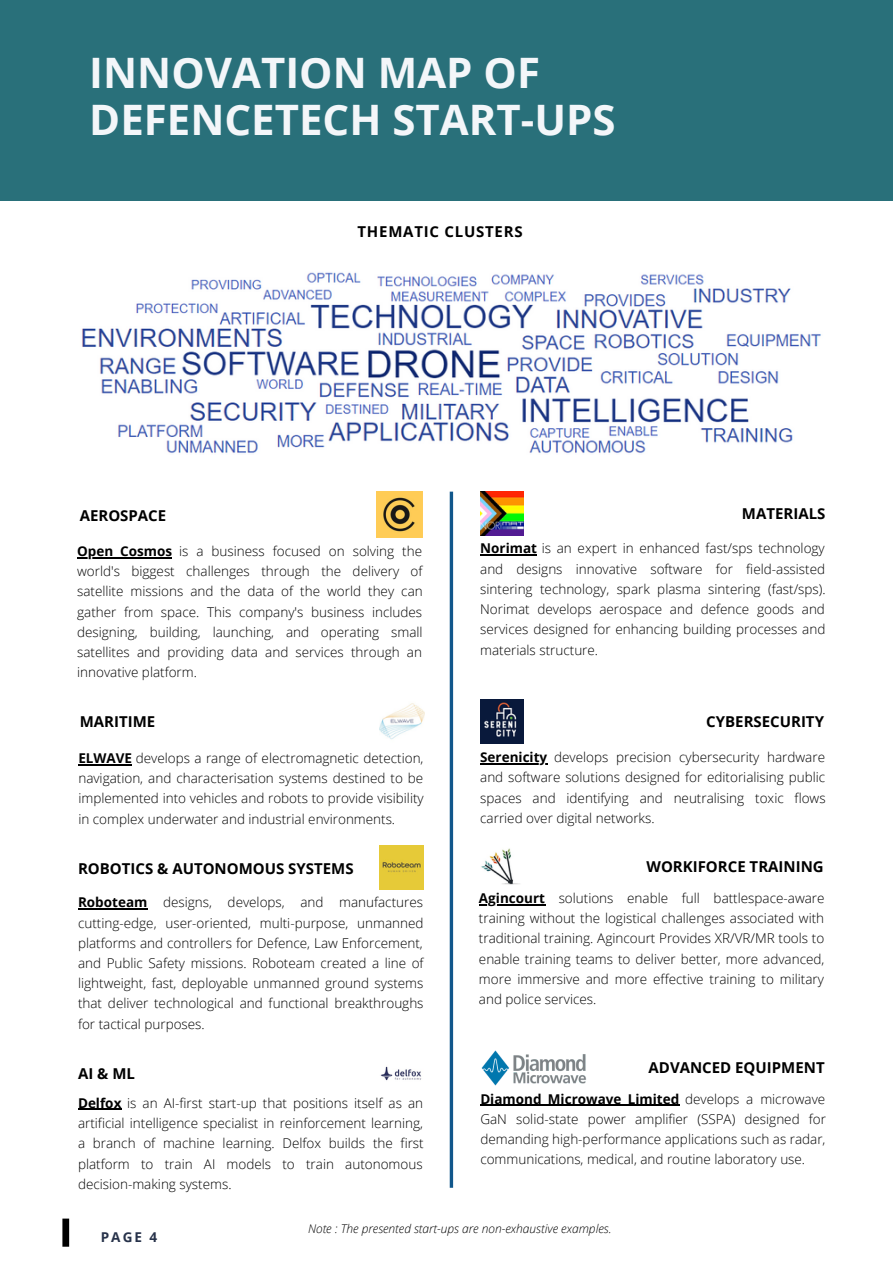
<style>
.page{position:relative;width:893px;height:1264px;background:#fff}
.page>*{position:absolute;margin:0;border:0;box-sizing:border-box;transform-origin:0 0}
.t1{font:700 42px/47.2px "Open Sans";color:#f3f6f9}
.t2{font:700 15px "Open Sans";color:#000}
.t3{font:700 15px "Open Sans";letter-spacing:.05em;color:#000}
.t4{font:300 13.5px/20.2px "Open Sans";color:#000;text-align:justify}
.t5{font:700 13.5px "Open Sans";color:#27324a}
.t6{font:italic 300 12px "Open Sans";color:#000}
.s1{font-weight:700}
</style>
<div class="page">
<div style="left:0;top:0;width:892px;height:200px;background:#29707a"></div>
<div style="left:62px;top:1218px;width:7px;height:28px;background:#000"></div>
<img style="left:82px;top:272px;width:739px;height:181px">
<svg style="left:449px;top:491px;width:4px;height:696px;fill:#11578b"></svg>
<img style="left:379px;top:703px;width:45px;height:37px">
<hr style="left:78px;top:764px;width:54px;height:1px;background:#000">
<img style="left:380px;top:845px;width:44px;height:44px">
<hr style="left:78px;top:908px;width:69px;height:1px;background:#000">
<img style="left:380px;top:1066px;width:42px;height:15px">
<hr style="left:78px;top:1108px;width:43px;height:1px;background:#000">
<img style="left:377px;top:492px;width:46px;height:46px">
<hr style="left:77px;top:557px;width:95px;height:1px;background:#000">
<img style="left:480px;top:492px;width:44px;height:43px">
<hr style="left:480px;top:554px;width:57px;height:1px;background:#000">
<img style="left:480px;top:699px;width:44px;height:44px">
<hr style="left:480px;top:763px;width:67px;height:1px;background:#000">
<img style="left:481px;top:1050px;width:106px;height:35px">
<hr style="left:480px;top:1104px;width:199px;height:1px;background:#000">
<img style="left:481px;top:848px;width:39px;height:37px">
<hr style="left:479px;top:904px;width:66px;height:1px;background:#000">
<p class="t1" style="left:89px;top:48px;width:527px">INNOVATION MAP OF<br>DEFENCETECH START-UPS</p>
<p class="t3" style="left:357px;top:221px;width:167px">THEMATIC CLUSTERS</p>
<p class="t2" style="left:80px;top:504px;width:88px">AEROSPACE</p>
<p class="t2" style="left:741px;top:503px;width:85px">MATERIALS</p>
<p class="t4" style="left:480px;top:538px;width:347px"><span class="s1">Norimat</span> is an expert in enhanced fast/sps technology and designs innovative software for field-assisted sintering technology, spark plasma sintering (fast/sps).<br>Norimat develops aerospace and defence goods and services designed for enhancing building processes and materials structure.</p>
<p class="t4" style="left:77px;top:540px;width:347px"><span class="s1">Open Cosmos</span> is a business focused on solving the world's biggest challenges through the delivery of satellite missions and the data of the world they can gather from space. This company's business includes designing, building, launching, and operating small satellites and providing data and services through an innovative platform.</p>
<p class="t2" style="left:80px;top:711px;width:77px">MARITIME</p>
<p class="t4" style="left:78px;top:747px;width:347px"><span class="s1">ELWAVE</span> develops a range of electromagnetic detection, navigation, and characterisation systems destined to be implemented into vehicles and robots to provide visibility in complex underwater and industrial environments.</p>
<p class="t2" style="left:78px;top:858px;width:277px">ROBOTICS &amp; AUTONOMOUS SYSTEMS</p>
<p class="t4" style="left:78px;top:891px;width:347px"><span class="s1">Roboteam</span> designs, develops, and manufactures cutting-edge, user-oriented, multi-purpose, unmanned platforms and controllers for Defence, Law Enforcement, and Public Safety missions. Roboteam created a line of lightweight, fast, deployable unmanned ground systems that deliver technological and functional breakthroughs for tactical purposes.</p>
<p class="t2" style="left:78px;top:1062px;width:58px">AI &amp; ML</p>
<p class="t4" style="left:78px;top:1092px;width:347px"><span class="s1">Delfox</span> is an AI-first start-up that positions itself as an artificial intelligence specialist in reinforcement learning, a branch of machine learning. Delfox builds the first platform to train AI models to train autonomous decision-making systems.</p>
<p class="t2" style="left:706px;top:711px;width:119px">CYBERSECURITY</p>
<p class="t4" style="left:480px;top:746px;width:347px"><span class="s1">Serenicity</span> develops precision cybersecurity hardware and software solutions designed for editorialising public spaces and identifying and neutralising toxic flows carried over digital networks.</p>
<p class="t2" style="left:646px;top:855px;width:179px">WORKIFORCE TRAINING</p>
<p class="t4" style="left:479px;top:887px;width:347px"><span class="s1">Agincourt</span> solutions enable full battlespace-aware training without the logistical challenges associated with traditional training. Agincourt Provides XR/VR/MR tools to enable training teams to deliver better, more advanced, more immersive and more effective training to military and police services.</p>
<p class="t2" style="left:648px;top:1057px;width:177px">ADVANCED EQUIPMENT</p>
<p class="t4" style="left:480px;top:1088px;width:347px"><span class="s1">Diamond Microwave Limited</span> develops a microwave GaN solid-state power amplifier (SSPA) designed for demanding high-performance applications such as radar, communications, medical, and routine laboratory use.</p>
<p class="t5" style="left:101px;top:1227px;width:58px">PAGE 4</p>
<p class="t6" style="left:308px;top:1219px;width:305px">Note : The presented start-ups are non-exhaustive examples.</p>
</div>
